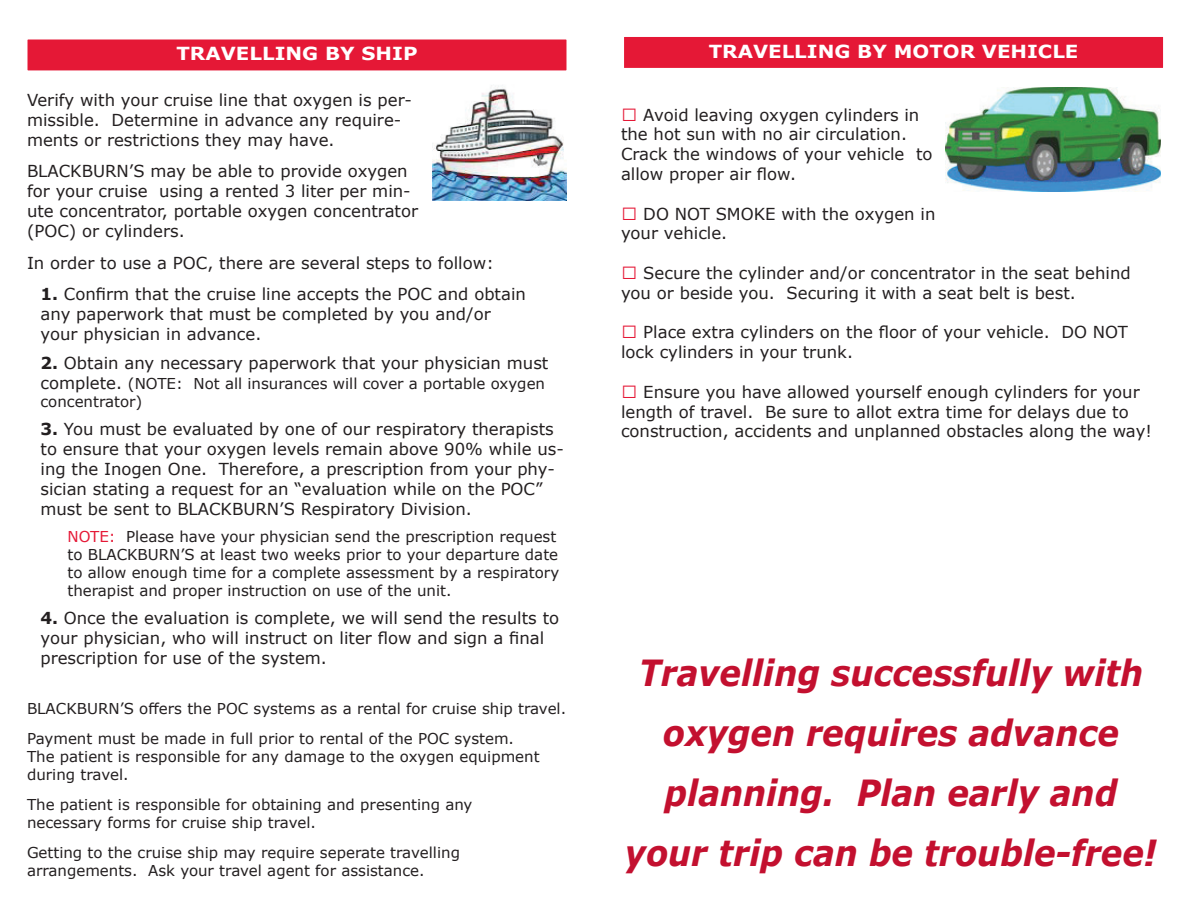
<style>
.page{position:relative;width:1188px;height:918px;background:#fff}
.page>*{position:absolute;margin:0;border:0;box-sizing:border-box;transform-origin:0 0}
.t1{font:italic 700 36px/60px "Verdana";color:#c3102f;text-align:center;scale:.9 1}
.t2{font:700 18px "Verdana";color:#fff;scale:1.1 1}
.t3{font:16.5px/19.8px "Verdana";color:#231f20}
.t4{font:15px/18px "Verdana";color:#231f20}
.s1{font-weight:700}
.s2{font-size:16.5px}
.s3{color:#e51836}
</style>
<div class="page">
<div style="left:27px;top:39px;width:540px;height:32px;background:#e51836"></div>
<div style="left:624px;top:36px;width:540px;height:32px;background:#e51836"></div>
<div style="left:624px;top:36px;width:540px;height:32px;border:1px solid #fff"></div>
<img style="left:945px;top:88px;width:216px;height:103px">
<img style="left:432px;top:85px;width:135px;height:115px">
<p class="t2" style="left:176px;top:41px;width:221px">TRAVELLING BY SHIP</p>
<p class="t2" style="left:709px;top:38px;width:338px">TRAVELLING BY MOTOR VEHICLE</p>
<p class="t3" style="left:27px;top:90px;width:387px">Verify with your cruise line that oxygen is per&shy;missible. Determine in advance any require&shy;ments or restrictions they may have.</p>
<p class="t3" style="left:27px;top:161px;width:393px">BLACKBURN’S may be able to provide oxygen for your cruise using a rented 3 liter per min&shy;ute concentrator, portable oxygen concentrator (POC) or cylinders.</p>
<p class="t3" style="left:27px;top:253px;width:468px">In order to use a POC, there are several steps to follow:</p>
<p class="t3" style="left:40px;top:284px;width:487px"><span class="s1">1.</span> Confirm that the cruise line accepts the POC and obtain any paperwork that must be completed by you and/or your physician in advance.</p>
<p class="t3" style="left:40px;top:353px;width:509px"><span class="s1">2.</span> Obtain any necessary paperwork that your physician must</p>
<p class="t4" style="left:40px;top:374px;width:506px"><span class="s2">complete.</span> (NOTE: Not all insurances will cover a portable oxygen concentrator)</p>
<p class="t3" style="left:40px;top:419px;width:525px"><span class="s1">3.</span> You must be evaluated by one of our respiratory therapists to ensure that your oxygen levels remain above 90% while us&shy;ing the Inogen One. Therefore, a prescription from your phy&shy;sician stating a request for an “evaluation while on the POC” must be sent to BLACKBURN’S Respiratory Division.</p>
<p class="t4" style="left:68px;top:527px;width:493px"><span class="s3">NOTE:</span> Please have your physician send the prescription request to BLACKBURN’S at least two weeks prior to your departure date to allow enough time for a complete assessment by a respiratory therapist and proper instruction on use of the unit.</p>
<p class="t3" style="left:40px;top:608px;width:520px"><span class="s1">4.</span> Once the evaluation is complete, we will send the results to your physician, who will instruct on liter flow and sign a final prescription for use of the system.</p>
<p class="t4" style="left:27px;top:693px;width:541px;line-height:30px">BLACKBURN’S offers the POC systems as a rental for cruise ship travel.<br>Payment must be made in full prior to rental of the POC system.</p>
<p class="t4" style="left:27px;top:747px;width:514px">The patient is responsible for any damage to the oxygen equipment during travel.</p>
<p class="t4" style="left:27px;top:795px;width:447px">The patient is responsible for obtaining and presenting any necessary forms for cruise ship travel.</p>
<p class="t4" style="left:27px;top:843px;width:435px">Getting to the cruise ship may require seperate travelling arrangements. Ask your travel agent for assistance.</p>
<p class="t3" style="left:621px;top:105px;width:313px;text-indent:22px">Avoid leaving oxygen cylinders in the hot sun with no air circulation.<br>Crack the windows of your vehicle to allow proper air flow.</p>
<p class="t3" style="left:621px;top:204px;width:316px;text-indent:22px">DO NOT SMOKE with the oxygen in your vehicle.</p>
<p class="t3" style="left:621px;top:263px;width:511px;text-indent:22px">Secure the cylinder and/or concentrator in the seat behind you or beside you. Securing it with a seat belt is best.</p>
<p class="t3" style="left:621px;top:322px;width:509px;text-indent:22px">Place extra cylinders on the floor of your vehicle. DO NOT lock cylinders in your trunk.</p>
<p class="t3" style="left:621px;top:382px;width:533px;text-indent:22px">Ensure you have allowed yourself enough cylinders for your length of travel. Be sure to allot extra time for delays due to construction, accidents and unplanned obstacles along the way!</p>
<h1 class="t1" style="left:625px;top:642px;width:593px">Travelling successfully with oxygen requires advance planning. Plan early and your trip can be trouble-free!</h1>
</div>
